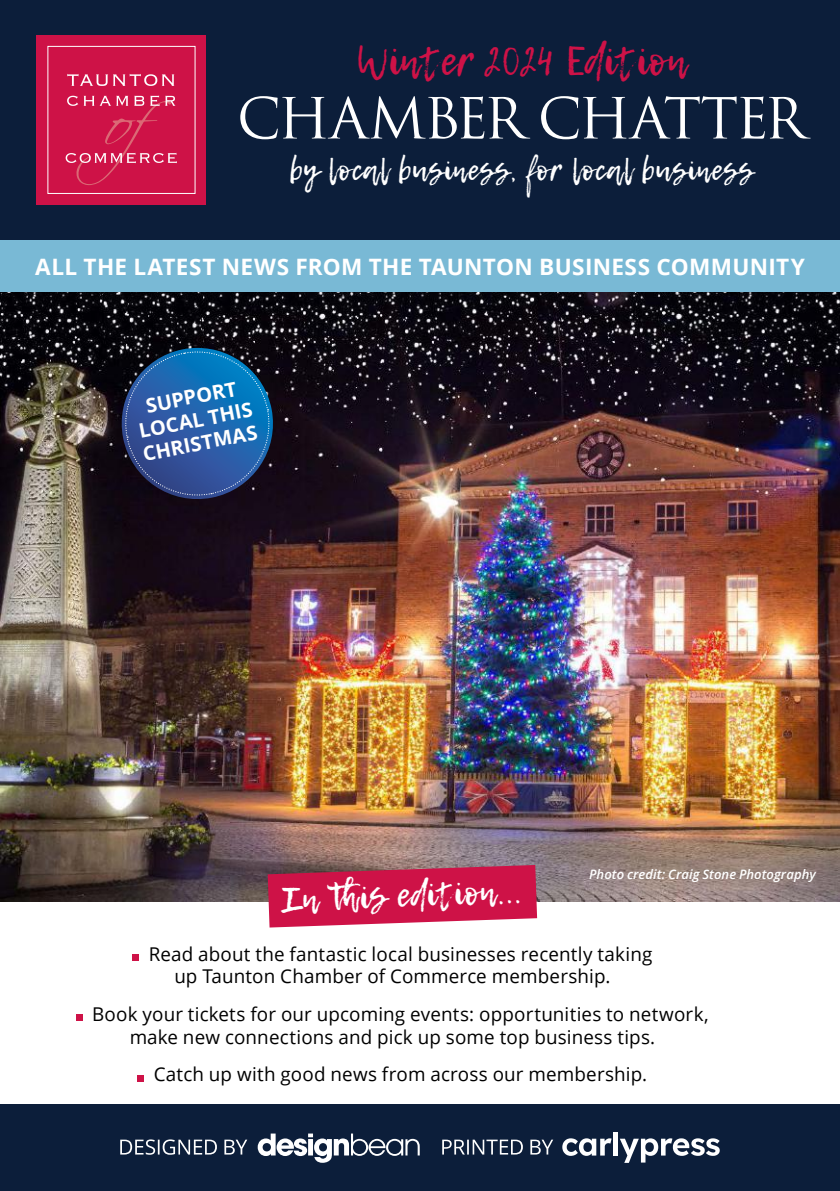
<style>
.page{position:relative;width:840px;height:1191px;background:#fff}
.page>*{position:absolute;margin:0;border:0;box-sizing:border-box;transform-origin:0 0}
.t1{font:55px "Trajan Pro";letter-spacing:-.06em;color:#fff}
.t2{font:40.4px "Lemon Tuesday";letter-spacing:-.005em;color:#ce1247}
.t3{font:34px "Lemon Tuesday";color:#fff}
.t4{font:28.6px "Lemon Tuesday";letter-spacing:.03em;color:#fff}
.t5{font:700 22.6px "Open Sans";letter-spacing:.01em;color:#fff}
.t6{font:700 20px/23.4px "Open Sans";color:#fff;text-align:center}
.t7{font:19px/22.8px "Open Sans";letter-spacing:.01em;color:#000}
.t8{font:italic 600 13px "Open Sans";letter-spacing:.005em;color:#fff}
</style>
<div class="page">
<div style="left:0;top:1104px;width:839px;height:87px;background:#0c1e3a"></div>
<svg style="left:120px;top:1139px;width:127px;height:15px"></svg>
<svg style="left:442px;top:1139px;width:111px;height:15px"></svg>
<svg style="left:257px;top:1133px;width:162px;height:29px"></svg>
<svg style="left:562px;top:1138px;width:49px;height:17px"></svg>
<hr style="left:613px;top:1132px;width:4px;height:23px;background:#fff">
<svg style="left:620px;top:1138px;width:99px;height:24px"></svg>
<div style="left:0;top:0;width:839px;height:240px;background:#0c1e3a"></div>
<div style="left:36px;top:35px;width:169px;height:170px;background:#ce1247"></div>
<div style="left:47px;top:46px;width:148px;height:148px;border:1px solid #fff"></div>
<svg style="left:66px;top:95px;width:111px;height:90px"></svg>
<svg style="left:67px;top:74px;width:107px;height:12px"></svg>
<img style="left:0;top:291px;width:839px;height:610px">
<div style="left:132px;top:954px;width:7px;height:6px;background:#ce1247"></div>
<div style="left:76px;top:1014px;width:6px;height:7px;background:#ce1247"></div>
<svg style="left:138px;top:1075px;width:6px;height:6px"></svg>
<svg style="left:267px;top:865px;width:270px;height:62px;background:#ca2855"></svg>
<div style="left:0;top:240px;width:839px;height:51px;background:#79b9d5"></div>
<svg style="left:115px;top:346px;width:164px;height:159px;background:#1e477b"></svg>
<h2 class="t2" style="left:356px;top:38px;width:331px">Winter 2024 Edition</h2>
<h1 class="t1" style="left:237px;top:83px;width:570px">CHAMBER CHATTER</h1>
<h3 class="t4" style="left:289px;top:153px;width:465px">by local business, for local business</h3>
<p class="t5" style="left:35px;top:250px;width:770px">ALL THE LATEST NEWS FROM THE TAUNTON BUSINESS COMMUNITY</p>
<p class="t6" style="left:132px;top:396px;width:117px;rotate:-11deg">SUPPORT<br>LOCAL THIS<br>CHRISTMAS</p>
<h3 class="t3" style="left:282px;top:879px;width:241px;rotate:-2deg">In th is edition...</h3>
<p class="t8" style="left:589px;top:865px;width:228px">Photo credit: Craig Stone Photography</p>
<p class="t7" style="left:174px;top:941px;width:479px;text-indent:-26px">Read about the fantastic local businesses recently taking up Taunton Chamber of Commerce membership.</p>
<p class="t7" style="left:130px;top:1002px;width:580px;text-indent:-37px">Book your tickets for our upcoming events: opportunities to network, make new connections and pick up some top business tips.</p>
<p class="t7" style="left:154px;top:1062px;width:495px">Catch up with good news from across our membership.</p>
</div>
